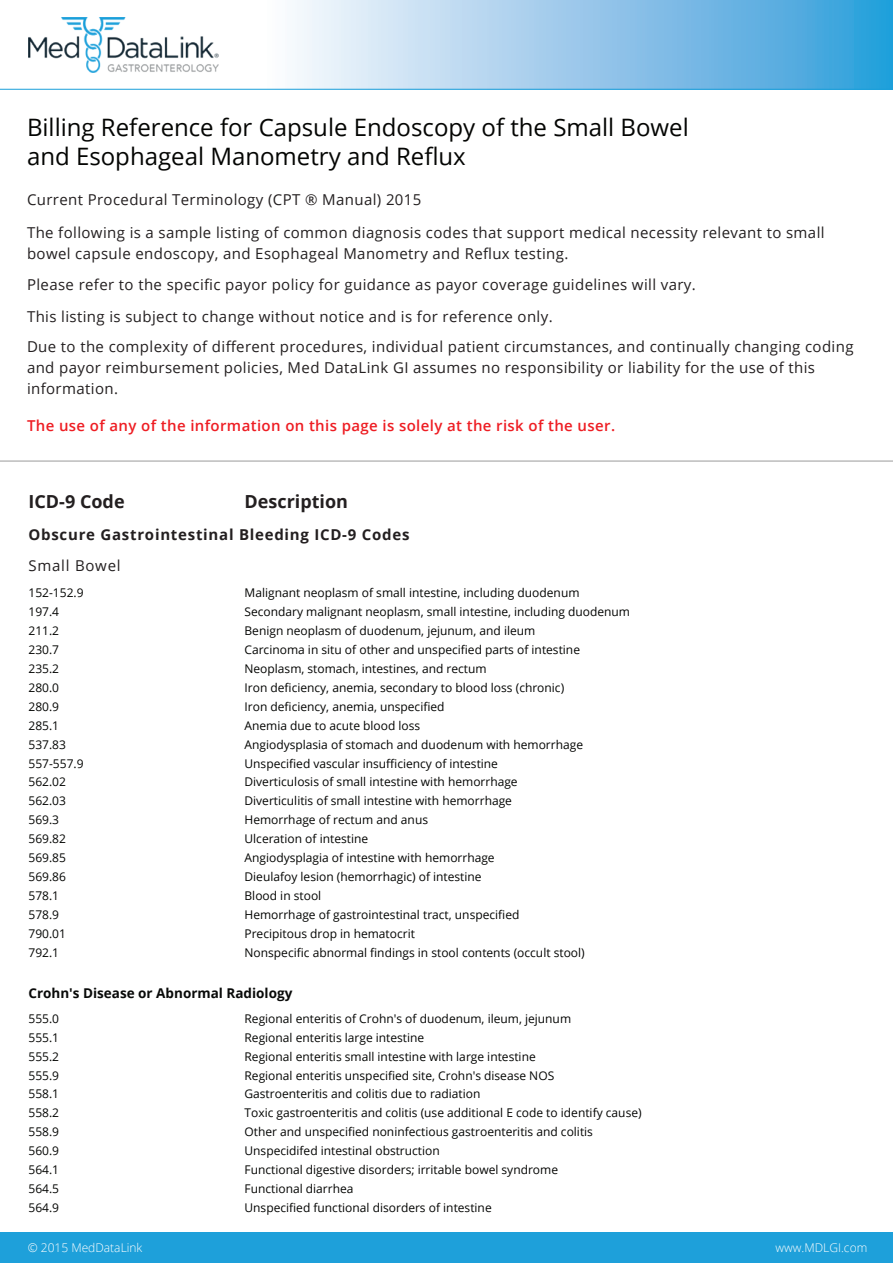
<style>
.page{position:relative;width:893px;height:1263px;background:#fff}
.page>*{position:absolute;margin:0;border:0;box-sizing:border-box;transform-origin:0 0}
.t1{font:24px/28.8px "Open Sans";color:#040503}
.t2{font:700 18px "Open Sans";color:#231f20}
.t3{font:15px/21px "Open Sans";letter-spacing:.025em;color:#231f20}
.t4{font:600 15px "Open Sans";letter-spacing:.025em;color:#ee1d23}
.t5{font:700 15px "Open Sans";letter-spacing:.05em;color:#231f20}
.t6{font:15px "Open Sans";letter-spacing:.05em;color:#231f20}
.t7{font:700 13.5px "Open Sans";color:#090a09}
.t8{font:12px "Open Sans";color:#040503}
.t9{font:300 12px "Open Sans";color:#fff}
</style>
<div class="page">
<img style="left:28px;top:18px;width:191px;height:54px">
<svg style="left:264px;top:0;width:629px;height:89px"></svg>
<hr style="left:0;top:89px;width:893px;height:1px;background:#1a9fda">
<hr style="left:0;top:461px;width:893px;height:1px;background:#9b9b9b">
<div style="left:0;top:1232px;width:893px;height:31px;background:#1ea0da"></div>
<h1 class="t1" style="left:27px;top:112px;width:663px">Billing Reference for Capsule Endoscopy of the Small Bowel and Esophageal Manometry and Reflux</h1>
<p class="t3" style="left:27px;top:189px;width:396px">Current Procedural Terminology (CPT ® Manual) 2015</p>
<p class="t3" style="left:27px;top:222px;width:799px">The following is a sample listing of common diagnosis codes that support medical necessity relevant to small bowel capsule endoscopy, and Esophageal Manometry and Reflux testing.</p>
<p class="t3" style="left:27px;top:269px;width:670px;line-height:31.5px">Please refer to the specific payor policy for guidance as payor coverage guidelines will vary.<br>This listing is subject to change without notice and is for reference only.</p>
<p class="t3" style="left:27px;top:336px;width:828px">Due to the complexity of different procedures, individual patient circumstances, and continually changing coding and payor reimbursement policies, Med DataLink GI assumes no responsibility or liability for the use of this information.</p>
<p class="t4" style="left:27px;top:416px;width:590px">The use of any of the information on this page is solely at the risk of the user.</p>
<h2 class="t2" style="left:28px;top:489px;width:98px">ICD-9 Code</h2>
<h2 class="t2" style="left:244px;top:489px;width:105px">Description</h2>
<p class="t5" style="left:28px;top:523px;width:382px">Obscure Gastrointestinal Bleeding ICD-9 Codes</p>
<p class="t6" style="left:28px;top:555px;width:94px">Small Bowel</p>
<p class="t8" style="left:28px;top:585px;width:57px">152-152.9</p>
<p class="t8" style="left:244px;top:585px;width:336px">Malignant neoplasm of small intestine, including duodenum</p>
<p class="t8" style="left:28px;top:604px;width:32px">197.4</p>
<p class="t8" style="left:244px;top:604px;width:387px">Secondary malignant neoplasm, small intestine, including duodenum</p>
<p class="t8" style="left:28px;top:623px;width:32px">211.2</p>
<p class="t8" style="left:244px;top:623px;width:292px">Benign neoplasm of duodenum, jejunum, and ileum</p>
<p class="t8" style="left:28px;top:641px;width:32px">230.7</p>
<p class="t8" style="left:244px;top:641px;width:337px">Carcinoma in situ of other and unspecified parts of intestine</p>
<p class="t8" style="left:28px;top:660px;width:32px">235.2</p>
<p class="t8" style="left:244px;top:660px;width:244px">Neoplasm, stomach, intestines, and rectum</p>
<p class="t8" style="left:28px;top:679px;width:32px">280.0</p>
<p class="t8" style="left:244px;top:679px;width:321px">Iron deficiency, anemia, secondary to blood loss (chronic)</p>
<p class="t8" style="left:28px;top:698px;width:32px">280.9</p>
<p class="t8" style="left:244px;top:698px;width:202px">Iron deficiency, anemia, unspecified</p>
<p class="t8" style="left:28px;top:717px;width:32px">285.1</p>
<p class="t8" style="left:244px;top:717px;width:177px">Anemia due to acute blood loss</p>
<p class="t8" style="left:28px;top:736px;width:39px">537.83</p>
<p class="t8" style="left:244px;top:736px;width:340px">Angiodysplasia of stomach and duodenum with hemorrhage</p>
<p class="t8" style="left:28px;top:755px;width:57px">557-557.9</p>
<p class="t8" style="left:244px;top:755px;width:255px">Unspecified vascular insufficiency of intestine</p>
<p class="t8" style="left:28px;top:774px;width:39px">562.02</p>
<p class="t8" style="left:244px;top:774px;width:275px">Diverticulosis of small intestine with hemorrhage</p>
<p class="t8" style="left:28px;top:793px;width:39px">562.03</p>
<p class="t8" style="left:244px;top:793px;width:269px">Diverticulitis of small intestine with hemorrhage</p>
<p class="t8" style="left:28px;top:812px;width:32px">569.3</p>
<p class="t8" style="left:244px;top:812px;width:185px">Hemorrhage of rectum and anus</p>
<p class="t8" style="left:28px;top:830px;width:39px">569.82</p>
<p class="t8" style="left:244px;top:830px;width:125px">Ulceration of intestine</p>
<p class="t8" style="left:28px;top:849px;width:39px">569.85</p>
<p class="t8" style="left:244px;top:849px;width:252px">Angiodysplagia of intestine with hemorrhage</p>
<p class="t8" style="left:28px;top:868px;width:39px">569.86</p>
<p class="t8" style="left:244px;top:868px;width:239px">Dieulafoy lesion (hemorrhagic) of intestine</p>
<p class="t8" style="left:28px;top:887px;width:32px">578.1</p>
<p class="t8" style="left:244px;top:887px;width:78px">Blood in stool</p>
<p class="t8" style="left:28px;top:906px;width:32px">578.9</p>
<p class="t8" style="left:244px;top:906px;width:276px">Hemorrhage of gastrointestinal tract, unspecified</p>
<p class="t8" style="left:28px;top:925px;width:39px">790.01</p>
<p class="t8" style="left:244px;top:925px;width:172px">Precipitous drop in hematocrit</p>
<p class="t8" style="left:28px;top:944px;width:32px">792.1</p>
<p class="t8" style="left:244px;top:944px;width:342px">Nonspecific abnormal findings in stool contents (occult stool)</p>
<p class="t7" style="left:28px;top:983px;width:265px">Crohn's Disease or Abnormal Radiology</p>
<p class="t8" style="left:28px;top:1010px;width:32px">555.0</p>
<p class="t8" style="left:244px;top:1010px;width:328px">Regional enteritis of Crohn's of duodenum, ileum, jejunum</p>
<p class="t8" style="left:28px;top:1029px;width:32px">555.1</p>
<p class="t8" style="left:244px;top:1029px;width:181px">Regional enteritis large intestine</p>
<p class="t8" style="left:28px;top:1048px;width:32px">555.2</p>
<p class="t8" style="left:244px;top:1048px;width:293px">Regional enteritis small intestine with large intestine</p>
<p class="t8" style="left:28px;top:1067px;width:32px">555.9</p>
<p class="t8" style="left:244px;top:1067px;width:311px">Regional enteritis unspecified site, Crohn's disease NOS</p>
<p class="t8" style="left:28px;top:1086px;width:32px">558.1</p>
<p class="t8" style="left:244px;top:1086px;width:237px">Gastroenteritis and colitis due to radiation</p>
<p class="t8" style="left:28px;top:1105px;width:32px">558.2</p>
<p class="t8" style="left:244px;top:1105px;width:399px">Toxic gastroenteritis and colitis (use additional E code to identify cause)</p>
<p class="t8" style="left:28px;top:1124px;width:32px">558.9</p>
<p class="t8" style="left:244px;top:1124px;width:350px">Other and unspecified noninfectious gastroenteritis and colitis</p>
<p class="t8" style="left:28px;top:1142px;width:32px">560.9</p>
<p class="t8" style="left:244px;top:1142px;width:197px">Unspecidifed intestinal obstruction</p>
<p class="t8" style="left:28px;top:1161px;width:32px">564.1</p>
<p class="t8" style="left:244px;top:1161px;width:315px">Functional digestive disorders; irritable bowel syndrome</p>
<p class="t8" style="left:28px;top:1180px;width:32px">564.5</p>
<p class="t8" style="left:244px;top:1180px;width:110px">Functional diarrhea</p>
<p class="t8" style="left:28px;top:1199px;width:32px">564.9</p>
<p class="t8" style="left:244px;top:1199px;width:249px">Unspecified functional disorders of intestine</p>
<p class="t9" style="left:28px;top:1239px;width:116px">© 2015 MedDataLink</p>
<p class="t9" style="left:776px;top:1239px;width:93px">www.MDLGI.com</p>
</div>
